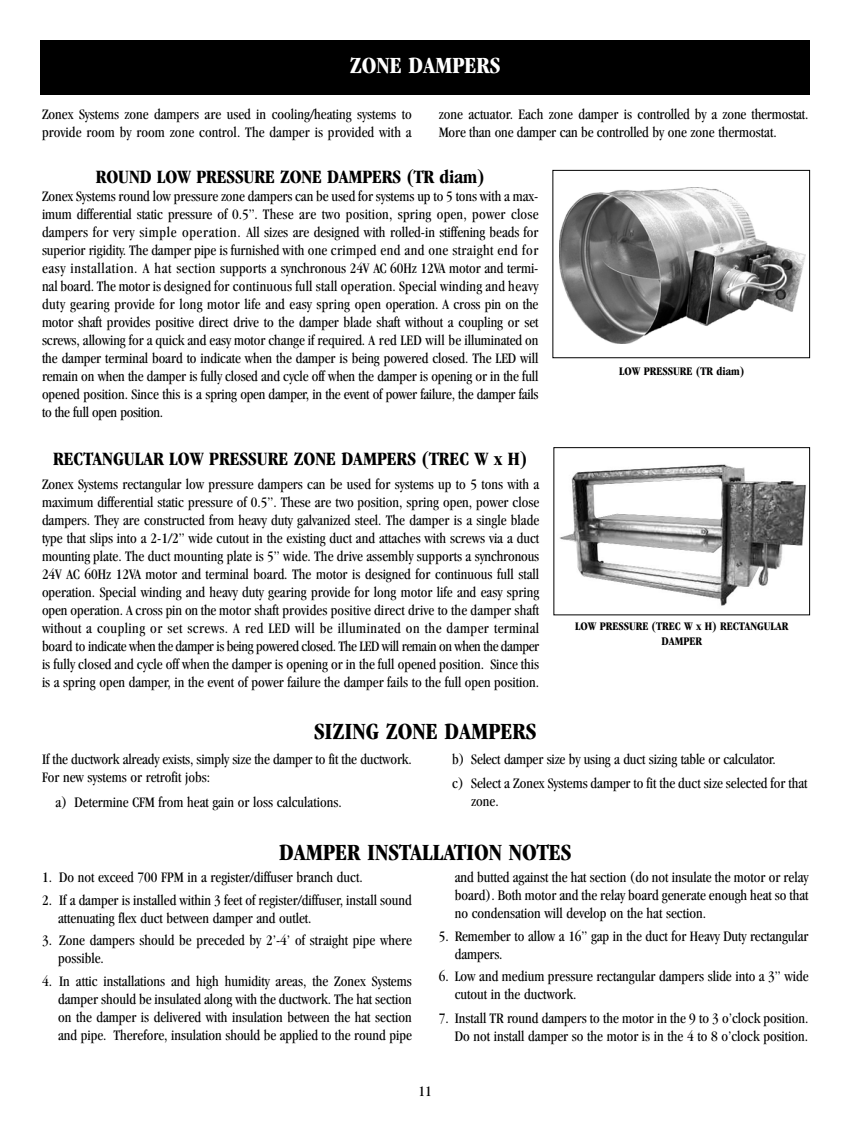
<style>
.page{position:relative;width:864px;height:1121px;background:#fff}
.page>*{position:absolute;margin:0;border:0;box-sizing:border-box;transform-origin:0 0}
.t1{font:700 condensed 24px "Garamond";color:#000}
.t2{font:700 condensed 24px "Garamond";color:#fff}
.t3{font:700 condensed 19.5px "Garamond";color:#000}
.t4{font:condensed 15px/18px "Garamond";color:#000}
.t5{font:700 condensed 12px/14.4px "Garamond";color:#000;text-align:center}
</style>
<div class="page">
<div style="left:40px;top:40px;width:770px;height:54px;background:#000"></div>
<img style="left:559px;top:464px;width:247px;height:142px">
<div style="left:554px;top:447px;width:256px;height:168px;border:1px solid #000"></div>
<img style="left:559px;top:188px;width:246px;height:155px">
<div style="left:552px;top:170px;width:258px;height:188px;border:1px solid #000"></div>
<h1 class="t2" style="left:350px;top:56px;width:152px">ZONE DAMPERS</h1>
<p class="t4" style="left:42px;top:107px;width:371px">Zonex Systems zone dampers are used in cooling/heating systems to provide room by room zone control. The damper is provided with a</p>
<p class="t4" style="left:439px;top:107px;width:371px">zone actuator. Each zone damper is controlled by a zone thermostat.<br>More than one damper can be controlled by one zone thermostat.</p>
<h2 class="t3" style="left:96px;top:169px;width:390px">ROUND LOW PRESSURE ZONE DAMPERS (TR diam)</h2>
<p class="t4" style="left:42px;top:188px;width:498px;text-align:justify">Zonex Systems round low pressure zone dampers can be used for systems up to 5 tons with a max&shy;imum differential static pressure of 0.5”. These are two position, spring open, power close dampers for very simple operation. All sizes are designed with rolled-in stiffening beads for superior rigidity. The damper pipe is furnished with one crimped end and one straight end for easy installation. A hat section supports a synchronous 24V AC 60Hz 12VA motor and termi&shy;nal board. The motor is designed for continuous full stall operation. Special winding and heavy duty gearing provide for long motor life and easy spring open operation. A cross pin on the motor shaft provides positive direct drive to the damper blade shaft without a coupling or set screws, allowing for a quick and easy motor change if required. A red LED will be illuminated on the damper terminal board to indicate when the damper is being powered closed. The LED will remain on when the damper is fully closed and cycle off when the damper is opening or in the full opened position. Since this is a spring open damper, in the event of power failure, the damper fails to the full open position.</p>
<p class="t5" style="left:619px;top:365px;width:127px">LOW PRESSURE (TR diam)</p>
<h2 class="t3" style="left:53px;top:451px;width:476px">RECTANGULAR LOW PRESSURE ZONE DAMPERS (TREC W x H)</h2>
<p class="t4" style="left:42px;top:476px;width:499px;text-align:justify">Zonex Systems rectangular low pressure dampers can be used for systems up to 5 tons with a maximum differential static pressure of 0.5”. These are two position, spring open, power close dampers. They are constructed from heavy duty galvanized steel. The damper is a single blade type that slips into a 2-1/2” wide cutout in the existing duct and attaches with screws via a duct mounting plate. The duct mounting plate is 5” wide. The drive assembly supports a synchronous 24V AC 60Hz 12VA motor and terminal board. The motor is designed for continuous full stall operation. Special winding and heavy duty gearing provide for long motor life and easy spring open operation. A cross pin on the motor shaft provides positive direct drive to the damper shaft without a coupling or set screws. A red LED will be illuminated on the damper terminal board to indicate when the damper is being powered closed. The LED will remain on when the damper is fully closed and cycle off when the damper is opening or in the full opened position. Since this is a spring open damper, in the event of power failure the damper fails to the full open position.</p>
<p class="t5" style="left:575px;top:620px;width:215px">LOW PRESSURE (TREC W x H) RECTANGULAR<br>DAMPER</p>
<h1 class="t1" style="left:314px;top:722px;width:224px">SIZING ZONE DAMPERS</h1>
<p class="t4" style="left:42px;top:751px;width:371px">If the ductwork already exists, simply size the damper to fit the ductwork.<br>For new systems or retrofit jobs:</p>
<p class="t4" style="left:56px;top:794px;width:288px">a) Determine CFM from heat gain or loss calculations.</p>
<p class="t4" style="left:452px;top:748px;width:357px;line-height:24px">b) Select damper size by using a duct sizing table or calculator.<br>c) Select a Zonex Systems damper to fit the duct size selected for that</p>
<p class="t4" style="left:471px;top:793px;width:29px">zone.</p>
<h1 class="t1" style="left:279px;top:843px;width:294px">DAMPER INSTALLATION NOTES</h1>
<p class="t4" style="left:42px;top:869px;width:322px">1. Do not exceed 700 FPM in a register/diffuser branch duct.</p>
<p class="t4" style="left:58px;top:892px;width:355px;text-indent:-16px">2. If a damper is installed within 3 feet of register/diffuser, install sound attenuating flex duct between damper and outlet.</p>
<p class="t4" style="left:58px;top:932px;width:355px;text-indent:-16px">3. Zone dampers should be preceded by 2’-4’ of straight pipe where possible.</p>
<p class="t4" style="left:58px;top:973px;width:355px;text-align:justify;text-indent:-16px">4. In attic installations and high humidity areas, the Zonex Systems damper should be insulated along with the ductwork. The hat section on the damper is delivered with insulation between the hat section and pipe. Therefore, insulation should be applied to the round pipe</p>
<p class="t4" style="left:455px;top:869px;width:355px;text-align:justify">and butted against the hat section (do not insulate the motor or relay board). Both motor and the relay board generate enough heat so that no condensation will develop on the hat section.</p>
<p class="t4" style="left:455px;top:928px;width:355px;text-indent:-16px">5. Remember to allow a 16” gap in the duct for Heavy Duty rectangular dampers.</p>
<p class="t4" style="left:455px;top:968px;width:355px;text-indent:-16px">6. Low and medium pressure rectangular dampers slide into a 3” wide cutout in the ductwork.</p>
<p class="t4" style="left:439px;top:1010px;width:371px;text-align:right">7. Install TR round dampers to the motor in the 9 to 3 o’clock position.<br>Do not install damper so the motor is in the 4 to 8 o’clock position.</p>
<p class="t4" style="left:419px;top:1083px;width:15px">11</p>
</div>
